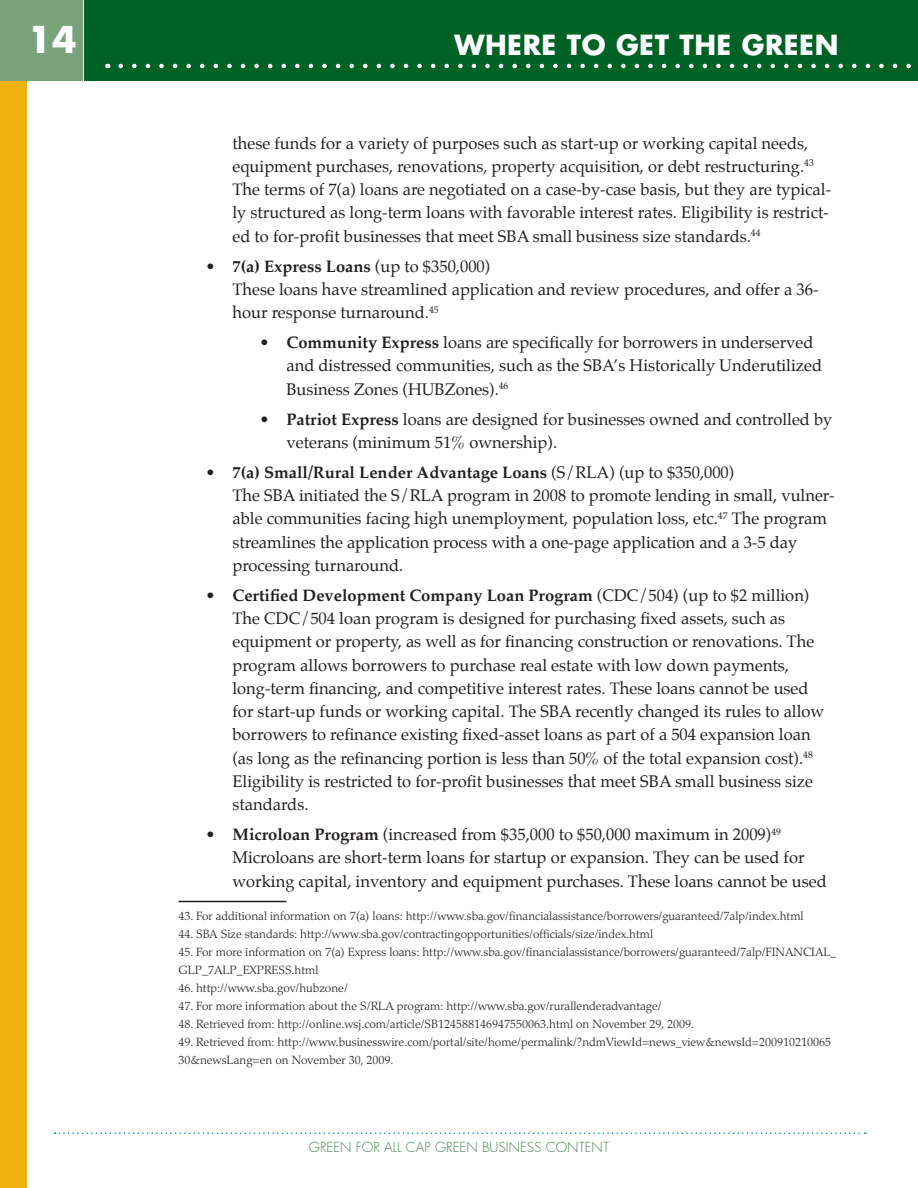
<style>
.page{position:relative;width:918px;height:1188px;background:#fff}
.page>*{position:absolute;margin:0;border:0;box-sizing:border-box;transform-origin:0 0}
.t1{font:700 36px "Futura";color:#fff}
.t2{font:700 27px "Futura";letter-spacing:.02em;color:#fff}
.bullet_indent{font:16.5px/23.2px "Palatino";color:#231f20}
.footnote{font:16.5px/23.2px "Palatino";color:#231f20}
.t3{font:300 13.5px "Futura";color:#4a8551}
.footnote-2{font:300 12px/18px "Palatino";color:#231f20}
.s1{font-weight:700}
</style>
<div class="page">
<div style="left:0;top:46px;width:27px;height:1142px;background:#efb211"></div>
<div style="left:82px;top:0;width:836px;height:80px;background:#006224"></div>
<svg style="left:121px;top:64px;width:790px;height:4px"></svg>
<svg style="left:55px;top:1132px;width:811px;height:2px"></svg>
<hr style="left:81px;top:0;width:3px;height:86px;background:#fff">
<div style="left:0;top:0;width:82px;height:80px;background:#79a37b"></div>
<hr style="left:178px;top:901px;width:108px;height:1px;background:#231f20">
<h1 class="t1" style="left:27px;top:14px;width:51px">14</h1>
<h2 class="t2" style="left:454px;top:26px;width:386px">WHERE TO GET THE GREEN</h2>
<p class="footnote" style="left:232px;top:133px;width:600px">these funds for a variety of purposes such as start-up or working capital needs, equipment purchases, renovations, property acquisition, or debt restructuring.<sup>43<br></sup>The terms of 7(a) loans are negotiated on a case-by-case basis, but they are typical&shy;ly structured as long-term loans with favorable interest rates. Eligibility is restrict&shy;ed to for-profit businesses that meet SBA small business size standards.<sup>44</sup></p>
<p class="bullet_indent" style="left:232px;top:256px;width:587px;text-indent:-27px">• <span class="s1">7(a) Express Loans</span> (up to $350,000)<br>These loans have streamlined application and review procedures, and offer a 36- hour response turnaround. <sup>45</sup></p>
<p class="bullet_indent" style="left:286px;top:332px;width:537px;text-indent:-27px">• <span class="s1">Community Express</span> loans are specifically for borrowers in underserved and distressed communities, such as the SBA’s Historically Underutilized<br>Business Zones (HUBZones). <sup>46</sup></p>
<p class="bullet_indent" style="left:286px;top:409px;width:547px;text-indent:-27px">• <span class="s1">Patriot Express</span> loans are designed for businesses owned and controlled by veterans (minimum 51% ownership).</p>
<p class="bullet_indent" style="left:232px;top:462px;width:604px;text-indent:-27px">• <span class="s1">7(a) Small/Rural Lender Advantage Loans</span> (S/RLA) (up to $350,000)<br>The SBA initiated the S/RLA program in 2008 to promote lending in small, vulner&shy;able communities facing high unemployment, population loss, etc. <sup>47</sup> The program streamlines the application process with a one-page application and a 3-5 day processing turnaround.</p>
<p class="bullet_indent" style="left:232px;top:585px;width:593px;text-indent:-27px">• <span class="s1">Certified Development Company Loan Program</span> (CDC/504) (up to $2 million)<br>The CDC/504 loan program is designed for purchasing fixed assets, such as equipment or property, as well as for financing construction or renovations. The program allows borrowers to purchase real estate with low down payments, long-term financing, and competitive interest rates. These loans cannot be used for start-up funds or working capital. The SBA recently changed its rules to allow borrowers to refinance existing fixed-asset loans as part of a 504 expansion loan (as long as the refinancing portion is less than 50% of the total expansion cost).<sup>48<br></sup>Eligibility is restricted to for-profit businesses that meet SBA small business size standards.</p>
<p class="bullet_indent" style="left:232px;top:824px;width:596px;text-indent:-27px">• <span class="s1">Microloan Program</span> (increased from $35,000 to $50,000 maximum in 2009)<sup>49<br></sup>Microloans are short-term loans for startup or expansion. They can be used for working capital, inventory and equipment purchases. These loans cannot be used</p>
<p class="footnote-2" style="left:178px;top:907px;width:627px">43. For additional information on 7(a) loans: http://www.sba.gov/financialassistance/borrowers/guaranteed/7alp/index.html</p>
<p class="footnote-2" style="left:178px;top:925px;width:476px">44. SBA Size standards: http://www.sba.gov/contractingopportunities/officials/size/index.html</p>
<p class="footnote-2" style="left:178px;top:943px;width:660px">45. For more information on 7(a) Express loans: http://www.sba.gov/financialassistance/borrowers/guaranteed/7alp/FINANCIAL_<br>GLP_7ALP_EXPRESS.html</p>
<p class="footnote-2" style="left:178px;top:979px;width:171px">46. http://www.sba.gov/hubzone/</p>
<p class="footnote-2" style="left:178px;top:997px;width:485px">47. For more information about the S/RLA program: http://www.sba.gov/rurallenderadvantage/</p>
<p class="footnote-2" style="left:178px;top:1015px;width:517px">48. Retrieved from: http://online.wsj.com/article/SB124588146947550063.html on November 29, 2009.</p>
<p class="footnote-2" style="left:178px;top:1033px;width:654px">49. Retrieved from: http://www.businesswire.com/portal/site/home/permalink/?ndmViewId=news_view&amp;newsId=200910210065<br>30&amp;newsLang=en on November 30, 2009.</p>
<p class="t3" style="left:309px;top:1138px;width:302px">GREEN FOR ALL CAP GREEN BUSINESS CONTENT</p>
</div>
